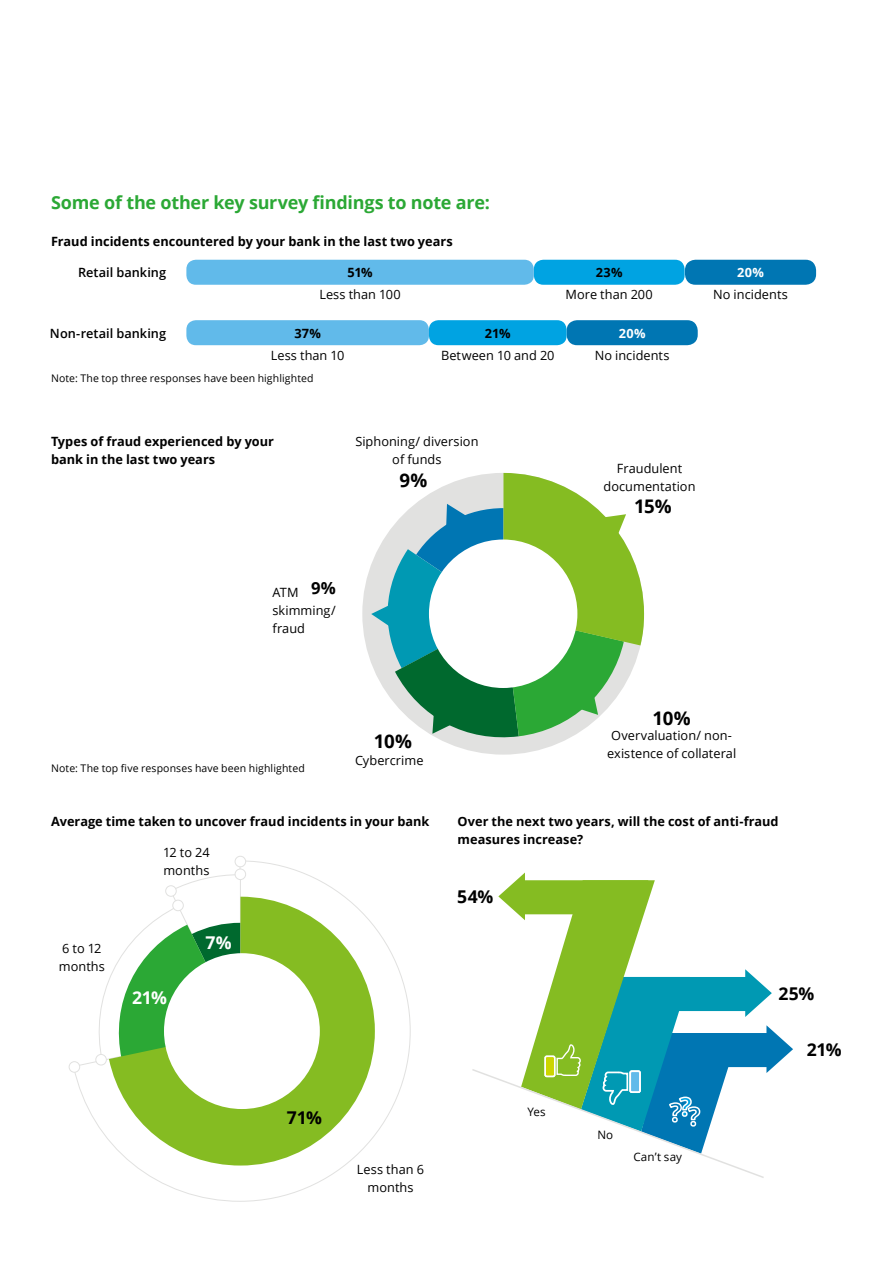
<style>
.page{position:relative;width:893px;height:1263px;background:#fff}
.page>*{position:absolute;margin:0;border:0;box-sizing:border-box;transform-origin:0 0}
.t1{font:700 18.75px "Open Sans";color:#000}
.t2{font:700 18px "Open Sans";letter-spacing:-.015em;color:#2ba835}
.t3{font:700 17.55px "Open Sans";color:#000}
.t4{font:700 17.55px "Open Sans";color:#fff}
.t5{font:700 16.65px "Open Sans";color:#000}
.t6{font:700 12.75px/18px "Open Sans";color:#000}
.t7{font:12.75px/18px "Open Sans";letter-spacing:.005em;color:#000;text-align:center}
.t8{font:600 12.75px "Open Sans";color:#000}
.t9{font:700 12.75px "Open Sans";color:#fff}
.t10{font:11.55px "Open Sans";letter-spacing:.01em;color:#000}
.t11{font:10.5px "Open Sans";letter-spacing:.01em;color:#000}
</style>
<div class="page">
<div style="left:534px;top:260px;width:151px;height:25px;background:#00a3e2;border-radius:10px"></div>
<div style="left:685px;top:260px;width:131px;height:25px;background:#0076b3;border-radius:10px"></div>
<div style="left:186px;top:260px;width:348px;height:25px;background:#61baea;border-radius:10px"></div>
<div style="left:567px;top:320px;width:131px;height:25px;background:#0076b3;border-radius:10px"></div>
<div style="left:186px;top:320px;width:243px;height:25px;background:#61baea;border-radius:10px"></div>
<div style="left:429px;top:320px;width:138px;height:25px;background:#00a3e2;border-radius:10px"></div>
<svg style="left:371px;top:473px;width:273px;height:270px"></svg>
<div style="left:429px;top:539px;width:148px;height:149px;background:#fff;border-radius:50%"></div>
<svg style="left:73px;top:860px;width:338px;height:342px"></svg>
<svg style="left:89px;top:874px;width:153px;height:189px"></svg>
<svg style="left:109px;top:897px;width:266px;height:268px;fill:#85bc22"></svg>
<div style="left:164px;top:953px;width:156px;height:156px;background:#fff;border-radius:50%"></div>
<div style="left:235px;top:869px;width:11px;height:10px;background:#fff;border-radius:50%"></div>
<div style="left:235px;top:869px;width:11px;height:11px;border:1px solid #e1e1e0;border-radius:50%"></div>
<div style="left:235px;top:856px;width:11px;height:11px;background:#fff;border-radius:50%"></div>
<div style="left:235px;top:856px;width:11px;height:11px;border:1px solid #e1e1e0;border-radius:50%"></div>
<div style="left:166px;top:886px;width:10px;height:10px;background:#fff;border-radius:50%"></div>
<div style="left:165px;top:885px;width:12px;height:12px;border:1px solid #e1e1e0;border-radius:50%"></div>
<div style="left:173px;top:900px;width:10px;height:11px;background:#fff;border-radius:50%"></div>
<div style="left:172px;top:900px;width:12px;height:11px;border:1px solid #e1e1e0;border-radius:50%"></div>
<div style="left:69px;top:1062px;width:11px;height:10px;background:#fff;border-radius:50%"></div>
<div style="left:69px;top:1061px;width:11px;height:11px;border:1px solid #e1e1e0;border-radius:50%"></div>
<div style="left:96px;top:1054px;width:10px;height:11px;background:#fff;border-radius:50%"></div>
<div style="left:95px;top:1054px;width:12px;height:11px;border:1px solid #e1e1e0;border-radius:50%"></div>
<svg style="left:472px;top:872px;width:321px;height:306px"></svg>
<div style="left:545px;top:1056px;width:10px;height:20px;background:#ccd500;border-radius:2px"></div>
<div style="left:544px;top:1055px;width:11px;height:22px;border:2px solid #fff;border-radius:2px"></div>
<div style="left:544px;top:1055px;width:11px;height:22px;border:1px solid #fff;border-radius:2px"></div>
<h2 class="t2" style="left:51px;top:190px;width:440px">Some of the other key survey findings to note are:</h2>
<p class="t6" style="left:51px;top:232px;width:403px">Fraud incidents encountered by your bank in the last two years</p>
<p class="t8" style="left:78px;top:264px;width:90px">Retail banking</p>
<p class="t6" style="left:347px;top:263px;width:27px">51%</p>
<p class="t6" style="left:596px;top:263px;width:28px">23%</p>
<p class="t9" style="left:737px;top:263px;width:28px">20%</p>
<p class="t7" style="left:319px;top:285px;width:83px">Less than 100</p>
<p class="t7" style="left:565px;top:285px;width:89px">More than 200</p>
<p class="t7" style="left:713px;top:285px;width:76px">No incidents</p>
<p class="t8" style="left:50px;top:324px;width:118px">Non-retail banking</p>
<p class="t6" style="left:294px;top:324px;width:28px">37%</p>
<p class="t6" style="left:485px;top:324px;width:27px">21%</p>
<p class="t9" style="left:619px;top:324px;width:28px">20%</p>
<p class="t11" style="left:51px;top:371px;width:264px">Note: The top three responses have been highlighted</p>
<p class="t7" style="left:271px;top:346px;width:75px">Less than 10</p>
<p class="t7" style="left:441px;top:346px;width:115px">Between 10 and 20</p>
<p class="t7" style="left:595px;top:346px;width:76px">No incidents</p>
<p class="t6" style="left:51px;top:432px;width:224px">Types of fraud experienced by your bank in the last two years</p>
<p class="t7" style="left:355px;top:432px;width:125px">Siphoning/ diversion of funds</p>
<h1 class="t1" style="left:400px;top:467px;width:29px">9%</h1>
<h3 class="t5" style="left:311px;top:576px;width:26px">9%</h3>
<p class="t7" style="left:272px;top:583px;width:65px;text-align:left">ATM skimming/ fraud</p>
<p class="t11" style="left:51px;top:761px;width:255px">Note: The top five responses have been highlighted</p>
<h1 class="t1" style="left:374px;top:728px;width:39px">10%</h1>
<p class="t7" style="left:355px;top:751px;width:70px">Cybercrime</p>
<p class="t7" style="left:603px;top:459px;width:94px">Fraudulent documentation</p>
<h1 class="t1" style="left:634px;top:493px;width:39px">15%</h1>
<h1 class="t1" style="left:653px;top:705px;width:39px">10%</h1>
<p class="t7" style="left:607px;top:726px;width:131px">Overvaluation/ non&shy;existence of collateral</p>
<p class="t6" style="left:51px;top:812px;width:380px">Average time taken to uncover fraud incidents in your bank</p>
<p class="t6" style="left:458px;top:812px;width:322px">Over the next two years, will the cost of anti-fraud measures increase?</p>
<p class="t7" style="left:59px;top:939px;width:48px;text-align:left">6 to 12 months</p>
<p class="t7" style="left:163px;top:842px;width:48px;text-align:left">12 to 24 months</p>
<h3 class="t4" style="left:132px;top:985px;width:37px">21%</h3>
<h3 class="t4" style="left:206px;top:930px;width:28px">7%</h3>
<h3 class="t3" style="left:457px;top:884px;width:38px">54%</h3>
<h3 class="t3" style="left:287px;top:1105px;width:37px">71%</h3>
<p class="t7" style="left:357px;top:1160px;width:69px">Less than 6 months</p>
<p class="t10" style="left:527px;top:1104px;width:20px">Yes</p>
<p class="t10" style="left:597px;top:1126px;width:17px">No</p>
<p class="t10" style="left:633px;top:1149px;width:50px">Can’t say</p>
<h3 class="t3" style="left:778px;top:981px;width:37px">25%</h3>
<h3 class="t3" style="left:807px;top:1037px;width:37px">21%</h3>
</div>
